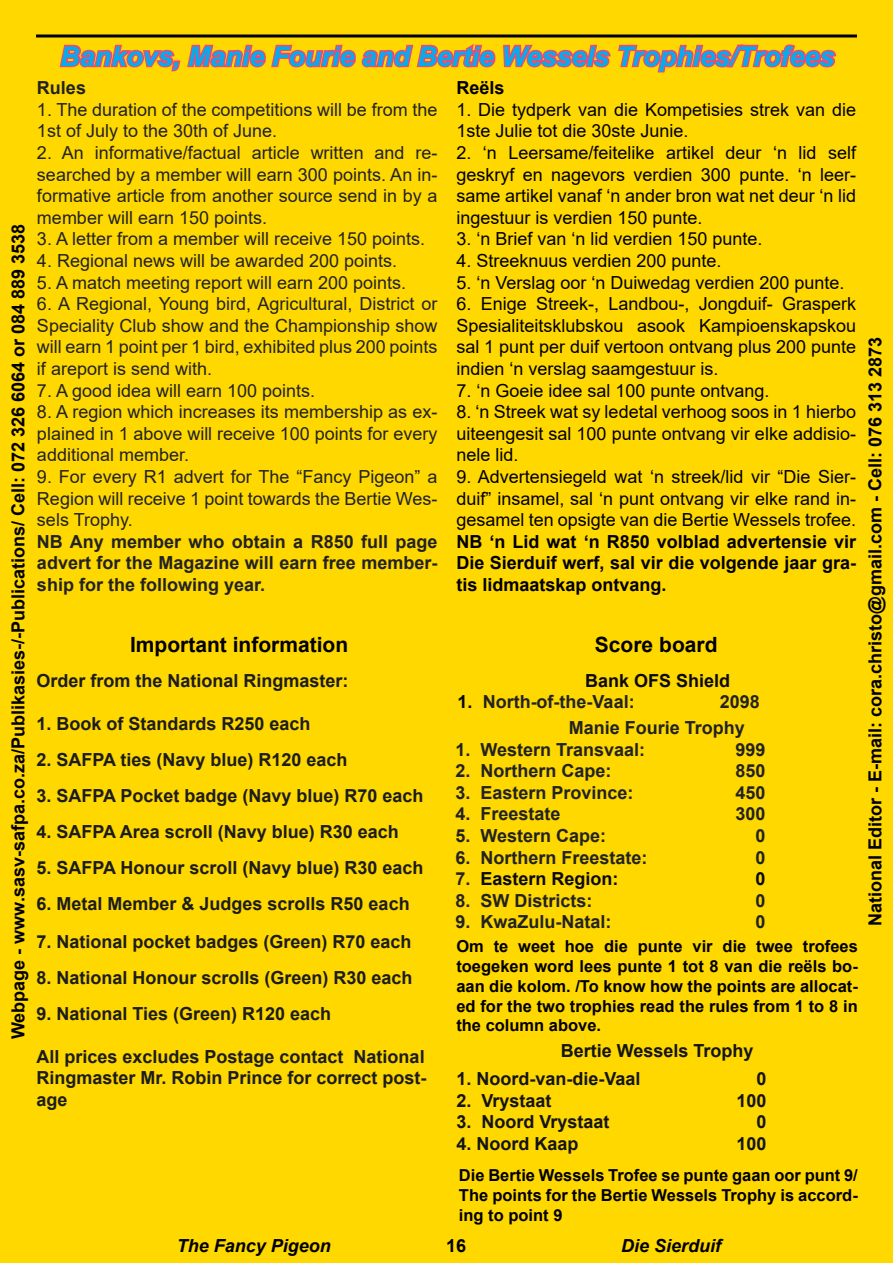
<style>
.page{position:relative;width:893px;height:1263px;background:#ffd800}
.page>*{position:absolute;margin:0;border:0;box-sizing:border-box;transform-origin:0 0}
.t1{font:italic 700 27px "Arial";color:#00aeef}
.t2{font:700 21px "Arial";color:#000}
.t3{font:18px/21.6px "Arial";color:#000;text-align:justify}
.t4{font:18px/21.6px "Arial";color:#222223;text-align:justify}
.t5{font:700 18px/21.6px "Arial";color:#1c1c1c;text-align:justify}
.t6{font:700 18px/21.6px "Arial";color:#222223}
.t7{font:700 18px/21.6px "Arial";color:#000;text-align:justify}
.t8{font:700 18px "Arial";color:#141414}
.t9{font:700 18px "Arial";color:#0b0a0b}
.t10{font:italic 700 18px "Arial";color:#000}
.t11{font:700 16.5px/19.8px "Arial";color:#000;text-align:justify}
.s1{color:#0b0a0b}
.s2{color:#222223}
</style>
<div class="page">
<svg style="left:58px;top:34px;width:780px;height:39px"></svg>
<hr style="left:36px;top:35px;width:821px;height:3px;background:#000">
<p class="t7" style="left:8px;top:1039px;width:817px;rotate:-90deg">Webpage - www.sasv-safpa.co.za/Publikasies-/-Publications/ Cell: 072 326 6064 or 084 889 3538</p>
<h1 class="t1" style="left:60px;top:38px;width:776px">Bankovs, Manie Fourie and Bertie Wessels Trophies/Trofees</h1>
<p class="t6" style="left:37px;top:77px;width:51px">Rules</p>
<p class="t4" style="left:37px;top:98px;width:402px">1. The duration of the competitions will be from the<br>1st of July to the 30th of June.</p>
<p class="t4" style="left:37px;top:142px;width:402px">2. An informative/factual article written and re&shy;searched by a member will earn 300 points. An in&shy;formative article from another source send in by a member will earn 150 points.</p>
<p class="t4" style="left:37px;top:228px;width:390px">3. A letter from a member will receive 150 points.</p>
<p class="t4" style="left:37px;top:250px;width:362px">4. Regional news will be awarded 200 points.</p>
<p class="t4" style="left:37px;top:271px;width:371px">5. A match meeting report will earn 200 points.</p>
<p class="t4" style="left:37px;top:293px;width:402px">6. A Regional, Young bird, Agricultural, District or Speciality Club show and the Championship show will earn 1 point per 1 bird, exhibited plus 200 points if areport is send with.</p>
<p class="t4" style="left:37px;top:379px;width:280px">7. A good idea will earn 100 points.</p>
<p class="t4" style="left:37px;top:401px;width:402px">8. A region which increases its membership as ex&shy;plained in 1 above will receive 100 points for every additional member.</p>
<p class="t4" style="left:37px;top:466px;width:402px">9. For every R1 advert for The “Fancy Pigeon” a Region will receive 1 point towards the Bertie Wes&shy;sels Trophy.</p>
<p class="t6" style="left:37px;top:531px;width:402px;text-align:justify">NB Any member who obtain a R850 full page advert for the Magazine will earn free member&shy;ship for the following year.</p>
<p class="t7" style="left:456px;top:77px;width:50px">Reëls</p>
<p class="t3" style="left:456px;top:98px;width:401px">1. Die tydperk van die Kompetisies strek van die<br>1ste Julie tot die 30ste Junie.</p>
<p class="t3" style="left:456px;top:142px;width:401px">2. ‘n Leersame/feitelike artikel deur ‘n lid self geskryf en nagevors verdien 300 punte. ‘n leer&shy;same artikel vanaf ‘n ander bron wat net deur ‘n lid ingestuur is verdien 150 punte.</p>
<p class="t3" style="left:456px;top:228px;width:308px">3. ‘n Brief van ‘n lid verdien 150 punte.</p>
<p class="t3" style="left:456px;top:250px;width:267px">4. Streeknuus verdien 200 punte.</p>
<p class="t3" style="left:456px;top:271px;width:390px">5. ‘n Verslag oor ‘n Duiwedag verdien 200 punte.</p>
<p class="t3" style="left:456px;top:293px;width:401px">6. Enige Streek-, Landbou-, Jongduif- Grasperk Spesialiteitsklubskou asook Kampioenskapskou sal 1 punt per duif vertoon ontvang plus 200 punte indien ‘n verslag saamgestuur is.</p>
<p class="t3" style="left:456px;top:379px;width:315px">7. ‘n Goeie idee sal 100 punte ontvang.</p>
<p class="t3" style="left:456px;top:401px;width:401px">8. ‘n Streek wat sy ledetal verhoog soos in 1 hierbo uiteengesit sal 100 punte ontvang vir elke addisio&shy;nele lid.</p>
<p class="t3" style="left:456px;top:466px;width:401px">9. Advertensiegeld wat ‘n streek/lid vir “Die Sier&shy;duif” insamel, sal ‘n punt ontvang vir elke rand in&shy;gesamel ten opsigte van die Bertie Wessels trofee.</p>
<p class="t7" style="left:456px;top:531px;width:401px">NB ‘n Lid wat ‘n R850 volblad advertensie vir Die Sierduif werf, sal vir die volgende jaar gra&shy;tis lidmaatskap ontvang.</p>
<p class="t2" style="left:130px;top:629px;width:220px">Important information</p>
<p class="t5" style="left:36px;top:670px;width:314px">Order from the National Ringmaster:</p>
<p class="t5" style="left:36px;top:713px;width:276px">1. Book of Standards R250 each</p>
<p class="t5" style="left:36px;top:749px;width:313px">2. SAFPA ties (Navy blue) R120 each</p>
<p class="t5" style="left:36px;top:785px;width:389px">3. SAFPA Pocket badge (Navy blue) R70 each</p>
<p class="t5" style="left:36px;top:821px;width:364px">4. SAFPA Area scroll (Navy blue) R30 each</p>
<p class="t5" style="left:36px;top:857px;width:389px">5. SAFPA Honour scroll (Navy blue) R30 each</p>
<p class="t5" style="left:36px;top:893px;width:375px">6. Metal Member &amp; Judges scrolls R50 each</p>
<p class="t5" style="left:36px;top:931px;width:377px">7. National pocket badges (Green) R70 each</p>
<p class="t5" style="left:36px;top:967px;width:378px">8. National Honour scrolls (Green) R30 each</p>
<p class="t5" style="left:36px;top:1003px;width:296px">9. National Ties (Green) R120 each</p>
<p class="t5" style="left:36px;top:1046px;width:392px">All prices excludes Postage contact National Ringmaster Mr. Robin Prince for correct post&shy;age</p>
<p class="t2" style="left:595px;top:629px;width:124px">Score board</p>
<p class="t9" style="left:585px;top:668px;width:147px">Bank OFS Shield</p>
<p class="t6" style="left:458px;top:691px;width:179px"><span class="s1">1.</span> North-of-the-Vaal:</p>
<p class="t6" style="left:569px;top:689px;width:193px;line-height:25.8px;text-indent:151px">2098<br>Manie Fourie Trophy</p>
<p class="t6" style="left:455px;top:739px;width:191px">1. Western Transvaal:</p>
<p class="t6" style="left:735px;top:739px;width:32px">999</p>
<p class="t6" style="left:455px;top:760px;width:158px">2. Northern Cape:</p>
<p class="t6" style="left:735px;top:760px;width:32px">850</p>
<p class="t6" style="left:455px;top:782px;width:180px">3. Eastern Province:</p>
<p class="t6" style="left:735px;top:782px;width:32px">450</p>
<p class="t6" style="left:455px;top:803px;width:107px">4. Freestate</p>
<p class="t6" style="left:735px;top:803px;width:32px">300</p>
<p class="t6" style="left:455px;top:825px;width:152px">5. Western Cape:</p>
<p class="t6" style="left:755px;top:825px;width:12px">0</p>
<p class="t6" style="left:455px;top:847px;width:194px">6. Northern Freestate:</p>
<p class="t6" style="left:755px;top:847px;width:12px">0</p>
<p class="t9" style="left:455px;top:866px;width:165px"><span class="s2">7.</span> Eastern Region:</p>
<p class="t9" style="left:755px;top:866px;width:12px">0</p>
<p class="t6" style="left:455px;top:890px;width:139px">8. SW Districts:</p>
<p class="t6" style="left:755px;top:890px;width:12px">0</p>
<p class="t6" style="left:455px;top:911px;width:158px">9. KwaZulu-Natal:</p>
<p class="t6" style="left:755px;top:911px;width:12px">0</p>
<p class="t11" style="left:456px;top:937px;width:403px">Om te weet hoe die punte vir die twee trofees toegeken word lees punte 1 tot 8 van die reëls bo&shy;aan die kolom. /To know how the points are allocat&shy;ed for the two trophies read the rules from 1 to 8 in the column above.</p>
<p class="t8" style="left:561px;top:1038px;width:194px">Bertie Wessels Trophy</p>
<p class="t8" style="left:456px;top:1066px;width:186px">1. Noord-van-die-Vaal</p>
<p class="t8" style="left:756px;top:1066px;width:12px">0</p>
<p class="t8" style="left:456px;top:1087px;width:97px">2. Vrystaat</p>
<p class="t8" style="left:736px;top:1087px;width:32px">100</p>
<p class="t8" style="left:456px;top:1109px;width:155px">3. Noord Vrystaat</p>
<p class="t8" style="left:756px;top:1109px;width:12px">0</p>
<p class="t8" style="left:456px;top:1131px;width:124px">4. Noord Kaap</p>
<p class="t8" style="left:736px;top:1131px;width:32px">100</p>
<p class="t11" style="left:459px;top:1165px;width:400px">Die Bertie Wessels Trofee se punte gaan oor punt 9/ The points for the Bertie Wessels Trophy is accord&shy;ing to point 9</p>
<p class="t10" style="left:177px;top:1233px;width:156px">The Fancy Pigeon</p>
<p class="t7" style="left:446px;top:1235px;width:22px">16</p>
<p class="t10" style="left:621px;top:1233px;width:102px">Die Sierduif</p>
<p class="t7" style="left:864px;top:926px;width:590px;rotate:-90deg">National Editor - E-mail: cora.christo@gmail.com - Cell: 076 313 2873</p>
</div>
